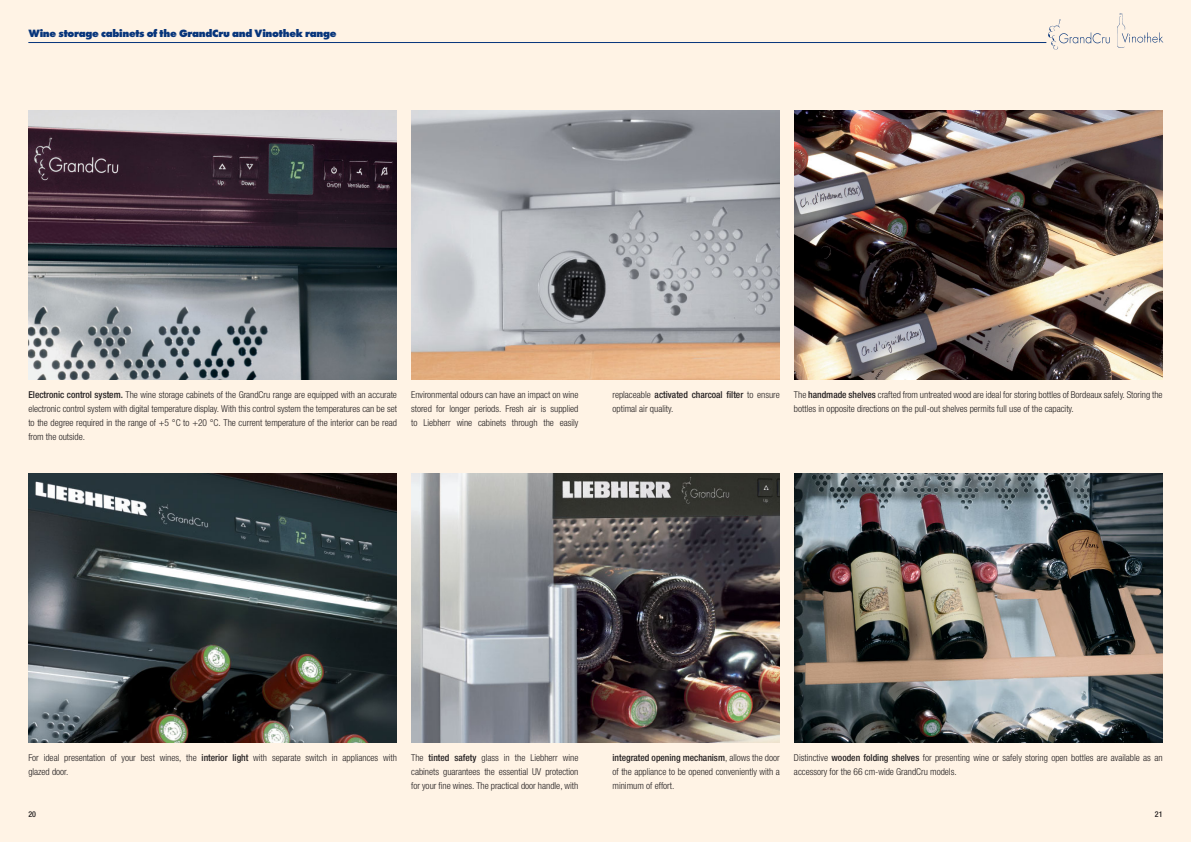
<style>
.page{position:relative;width:1191px;height:842px;background:#fff3e5}
.page>*{position:absolute;margin:0;border:0;box-sizing:border-box;transform-origin:0 0}
.t1{font:700 expanded 11px "Futura";letter-spacing:-.03em;color:#07357b}
.t2{font:300 condensed 9.5px/14px "Helvetica Neue LTW1 G";color:#231f20;text-align:justify}
.t3{font:500 condensed 8px "Helvetica Neue LTW1 G";color:#231f20}
.s1{font-weight:500}
</style>
<div class="page">
<img style="left:28px;top:111px;width:369px;height:269px">
<img style="left:28px;top:473px;width:369px;height:270px">
<img style="left:411px;top:111px;width:369px;height:269px">
<img style="left:411px;top:473px;width:369px;height:270px">
<img style="left:794px;top:111px;width:368px;height:269px">
<img style="left:794px;top:473px;width:368px;height:270px">
<img style="left:1117px;top:13px;width:47px;height:35px">
<img style="left:1048px;top:20px;width:62px;height:29px">
<hr style="left:28px;top:42px;width:1018px;height:1px;background:#07357b">
<p class="t1" style="left:28px;top:28px;width:310px">Wine storage cabinets of the GrandCru and Vinothek range</p>
<p class="t2" style="left:28px;top:389px;width:370px"><span class="s1">Electronic control system.</span> The wine storage cabinets of the GrandCru range are equipped with an accurate electronic control system with digital temperature display. With this control system the temperatures can be set to the degree required in the range of +5 °C to +20 °C. The current temperature of the interior can be read from the outside.</p>
<p class="t2" style="left:411px;top:389px;width:169px">Environmental odours can have an impact on wine stored for longer periods. Fresh air is supplied to Liebherr wine cabinets through the easily</p>
<p class="t2" style="left:612px;top:389px;width:169px">replaceable <span class="s1">activated charcoal filter</span> to ensure optimal air quality.</p>
<p class="t2" style="left:794px;top:389px;width:370px">The <span class="s1">handmade shelves</span> crafted from untreated wood are ideal for storing bottles of Bordeaux safely. Storing the bottles in opposite directions on the pull-out shelves permits full use of the capacity.</p>
<p class="t2" style="left:28px;top:752px;width:370px">For ideal presentation of your best wines, the <span class="s1">interior light</span> with separate switch in appliances with glazed door.</p>
<p class="t2" style="left:411px;top:752px;width:169px">The <span class="s1">tinted safety</span> glass in the Liebherr wine cabinets guarantees the essential UV protection for your fine wines. The practical door handle, with</p>
<p class="t2" style="left:612px;top:752px;width:169px"><span class="s1">integrated opening mechanism</span>, allows the door of the appliance to be opened conveniently with a minimum of effort.</p>
<p class="t2" style="left:794px;top:752px;width:370px">Distinctive <span class="s1">wooden folding shelves</span> for presenting wine or safely storing open bottles are available as an accessory for the 66 cm-wide GrandCru models.</p>
<p class="t3" style="left:28px;top:811px;width:9px">20</p>
<p class="t3" style="left:1155px;top:811px;width:9px">21</p>
</div>
